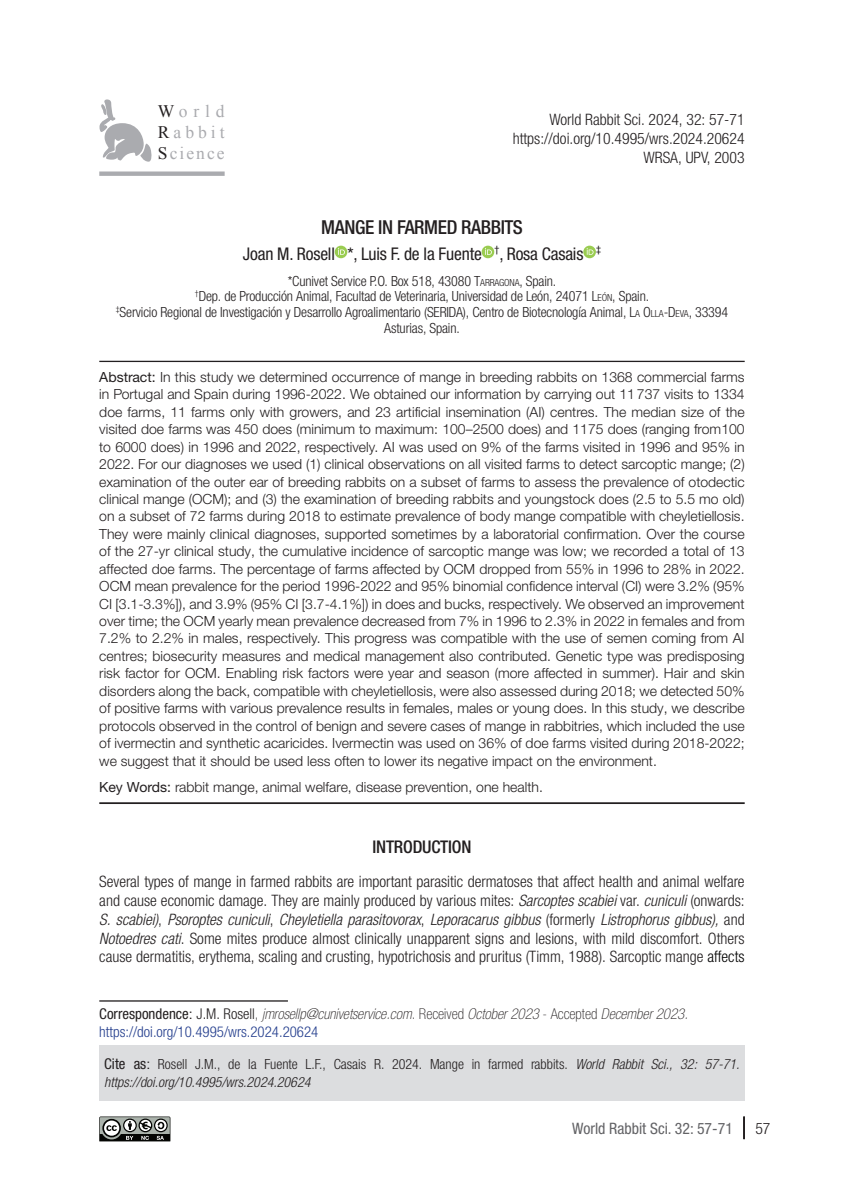
<style>
.page{position:relative;width:844px;height:1191px;background:#fff}
.page>*{position:absolute;margin:0;border:0;box-sizing:border-box;transform-origin:0 0}
.t1{font:500 condensed 19.25px "Helvetica Neue LTW1 G";letter-spacing:-.02em;color:#231f20}
.t2{font:condensed 17.5px "Helvetica Neue LTW1 G";letter-spacing:-.01em;color:#231f20}
.t3{font:17.5px/21px "Times New Roman";letter-spacing:.23em;color:#aaabaf;text-align:justify}
.t4{font:500 condensed 17.5px "Helvetica Neue LTW1 G";letter-spacing:-.01em;color:#231f20}
.t5{font:300 condensed 15.75px/18.9px "Helvetica Neue LTW1 G";color:#231f20;text-align:justify}
.t6{font:condensed 15.75px "Helvetica Neue LTW1 G";color:#636366}
.t7{font:300 condensed 15.75px "Helvetica Neue LTW1 G";color:#231f20}
.t8{font:italic 100 condensed 14.88px/17.8px "Helvetica Neue LTW1 G";color:#231f20}
.t9{font:300 14px/17.5px "Helvetica Neue LTW1 G";color:#231f20;text-align:justify}
.t10{font:300 condensed 14px/15.8px "Helvetica Neue LTW1 G";letter-spacing:-.01em;color:#231f20;text-align:center}
.t11{font:italic 300 condensed 14px/17.5px "Helvetica Neue LTW1 G";color:#231f20}
.s1{color:#231f20}
.s2{font-style:inherit}
.s3{font-size:9.8px}
.s4{font-weight:400}
.s5{font-style:italic}
.s6{color:#000001}
.s7{font-weight:400;font-style:normal}
.s8{font-family:"Arial";font-weight:400;font-style:normal;font-stretch:normal;font-size:14px}
.s9{font-weight:300;font-style:normal}
.s10{font-style:normal}
.s11{font-weight:300;font-style:normal;color:#253f8e}
.s12{font-weight:400;font-style:normal;font-size:14.88px}
.s13{font-family:"Arial";font-weight:400;font-style:normal;font-stretch:normal}
</style>
<div class="page">
<svg style="left:743px;top:1116px;width:1px;height:23px"></svg>
<hr style="left:99px;top:361px;width:645px;height:1px;background:#231f20">
<hr style="left:99px;top:802px;width:645px;height:2px;background:#231f20">
<div style="left:334px;top:246px;width:13px;height:12px;background:#9acc51;border-radius:50%"></div>
<svg style="left:338px;top:248px;width:7px;height:7px"></svg>
<svg style="left:481px;top:246px;width:13px;height:12px"></svg>
<svg style="left:485px;top:248px;width:6px;height:7px"></svg>
<div style="left:583px;top:246px;width:12px;height:12px;background:#9acc51;border-radius:50%"></div>
<svg style="left:586px;top:248px;width:7px;height:7px"></svg>
<div style="left:99px;top:1045px;width:645px;height:55px;background:#dcdddf"></div>
<hr style="left:99px;top:1000px;width:189px;height:1px;background:#231f20">
<div style="left:99px;top:171px;width:125px;height:5px;background:#aaabaf"></div>
<svg style="left:99px;top:99px;width:53px;height:63px"></svg>
<svg style="left:99px;top:1116px;width:72px;height:26px"></svg>
<p class="t3" style="left:158px;top:100px;width:68px"><span class="s1">W</span>orld <span class="s1">R</span>abbit <span class="s1">S</span>cience</p>
<p class="t5" style="left:512px;top:110px;width:233px;text-align:right">World Rabbit Sci. 2024, 32: 57-71 https://doi.org/10.4995/wrs.2024.20624<br>WRSA, UPV, 2003</p>
<h1 class="t1" style="left:321px;top:216px;width:203px">MANGE IN FARMED RABBITS</h1>
<p class="t2" style="left:243px;top:243px;width:359px">Joan M. Rosell *, Luis F. de la Fuente <sup>†</sup>, Rosa Casais <sup>‡</sup></p>
<p class="t10" style="left:116px;top:273px;width:613px">*Cunivet Service P.O. Box 518, 43080 <span class="s2">T</span><span class="s3">ARRAGONA</span>, Spain.<br><sup>†</sup>Dep. de Producción Animal, Facultad de Veterinaria, Universidad de León, 24071 <span class="s2">L</span><span class="s3">EÓN</span>, Spain.<br><sup>‡</sup>Servicio Regional de Investigación y Desarrollo Agroalimentario (SERIDA), Centro de Biotecnología Animal, <span class="s2">L</span><span class="s3">A</span> <span class="s2">O</span><span class="s3">LLA</span><span class="s2">-D</span><span class="s3">EVA</span>, 33394<br>Asturias, Spain.</p>
<p class="t9" style="left:99px;top:368px;width:646px"><span class="s4">Abstract:</span> In this study we determined occurrence of mange in breeding rabbits on 1368 commercial farms in Portugal and Spain during 1996-2022. We obtained our information by carrying out 11737 visits to 1334 doe farms, 11 farms only with growers, and 23 artificial insemination (AI) centres. The median size of the visited doe farms was 450 does (minimum to maximum: 100–2500 does) and 1175 does (ranging from100 to 6000 does) in 1996 and 2022, respectively. AI was used on 9% of the farms visited in 1996 and 95% in 2022. For our diagnoses we used (1) clinical observations on all visited farms to detect sarcoptic mange; (2) examination of the outer ear of breeding rabbits on a subset of farms to assess the prevalence of otodectic clinical mange (OCM); and (3) the examination of breeding rabbits and youngstock does (2.5 to 5.5 mo old) on a subset of 72 farms during 2018 to estimate prevalence of body mange compatible with cheyletiellosis.<br>They were mainly clinical diagnoses, supported sometimes by a laboratorial confirmation. Over the course of the 27-yr clinical study, the cumulative incidence of sarcoptic mange was low; we recorded a total of 13 affected doe farms. The percentage of farms affected by OCM dropped from 55% in 1996 to 28% in 2022.<br>OCM mean prevalence for the period 1996-2022 and 95% binomial confidence interval (CI) were 3.2% (95% CI [3.1-3.3%]), and 3.9% (95% CI [3.7-4.1%]) in does and bucks, respectively. We observed an improvement over time; the OCM yearly mean prevalence decreased from 7% in 1996 to 2.3% in 2022 in females and from 7.2% to 2.2% in males, respectively. This progress was compatible with the use of semen coming from AI centres; biosecurity measures and medical management also contributed. Genetic type was predisposing risk factor for OCM. Enabling risk factors were year and season (more affected in summer). Hair and skin disorders along the back, compatible with cheyletiellosis, were also assessed during 2018; we detected 50% of positive farms with various prevalence results in females, males or young does. In this study, we describe protocols observed in the control of benign and severe cases of mange in rabbitries, which included the use of ivermectin and synthetic acaricides. Ivermectin was used on 36% of doe farms visited during 2018-2022; we suggest that it should be used less often to lower its negative impact on the environment.</p>
<p class="t9" style="left:99px;top:778px;width:445px"><span class="s4">Key Words:</span> rabbit mange, animal welfare, disease prevention, one health.</p>
<p class="t4" style="left:372px;top:836px;width:101px">INTRODUCTION</p>
<p class="t5" style="left:99px;top:872px;width:646px">Several types of mange in farmed rabbits are important parasitic dermatoses that affect health and animal welfare and cause economic damage. They are mainly produced by various mites: <span class="s5">Sarcoptes scabiei</span> var. <span class="s5">cuniculi</span> (onwards:<br><span class="s5">S. scabiei)</span>, <span class="s5">Psoroptes cuniculi</span>, <span class="s5">Cheyletiella parasitovorax</span>, <span class="s5">Leporacarus gibbus</span> (formerly <span class="s5">Listrophorus gibbus),</span> and <span class="s5">Notoedres cati</span>. Some mites produce almost clinically unapparent signs and lesions, with mild discomfort. Others cause dermatitis, erythema, scaling and crusting, hypotrichosis and pruritus (Timm, 1988). Sarcoptic mange <span class="s6">affects</span></p>
<p class="t8" style="left:99px;top:1005px;width:590px"><span class="s7">Correspondence</span><span class="s8">:</span> <span class="s9">J.M. Rosell</span><span class="s10">,</span> jmrosellp@cunivetservice.com<span class="s10">. Received</span> October 2023 <span class="s10">- Accepted</span> December 2023. <span class="s11">https://doi.org/10.4995/wrs.2024.20624</span></p>
<p class="t11" style="left:104px;top:1055px;width:636px"><span class="s12">Cite as</span><span class="s13">:</span> <span class="s10">Rosell J.M., de la Fuente L.F., Casais R. 2024. Mange in farmed rabbits.</span> World Rabbit Sci., 32: 57-71. https://doi.org/10.4995/wrs.2024.20624</p>
<p class="t6" style="left:572px;top:1119px;width:162px">World Rabbit Sci. 32: 57-71</p>
<p class="t7" style="left:755px;top:1119px;width:17px">57</p>
</div>
